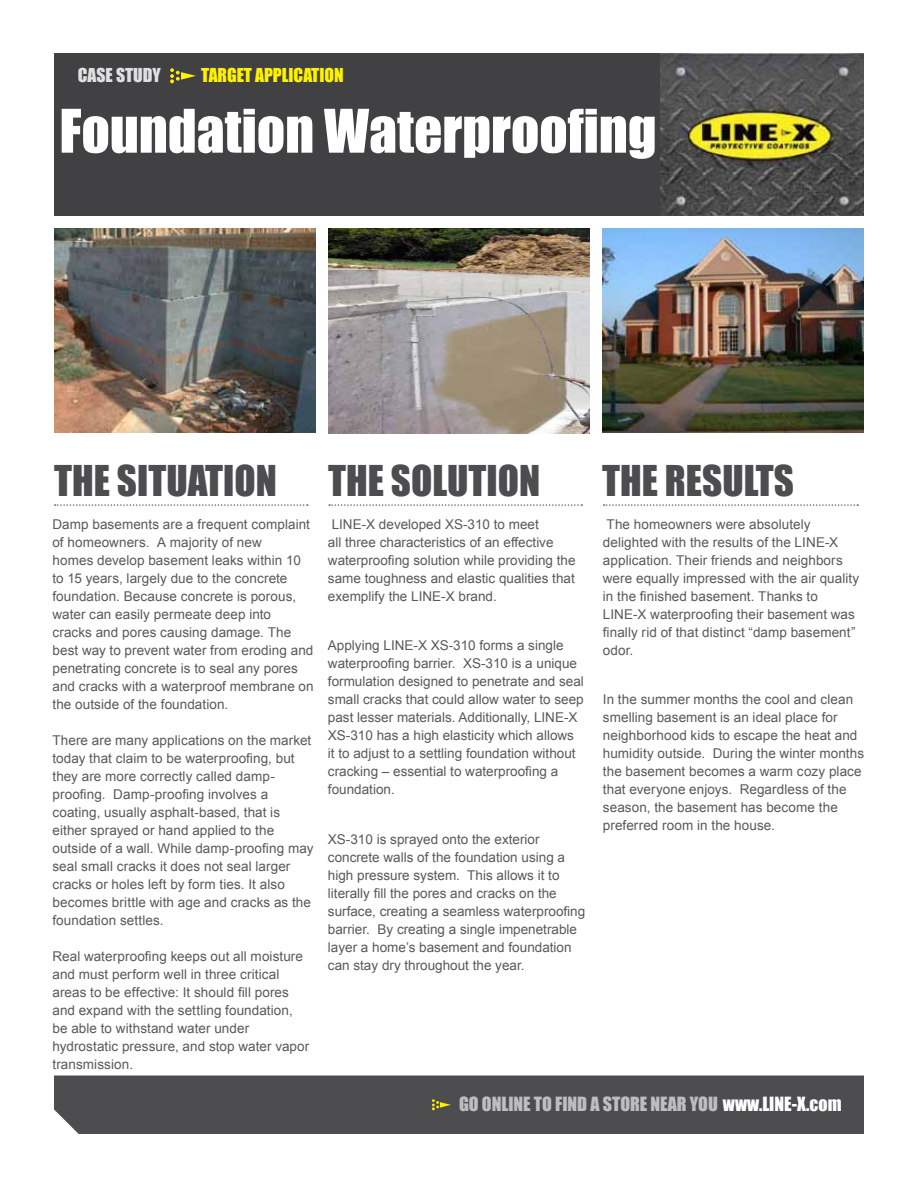
<style>
.page{position:relative;width:918px;height:1188px;background:#fff}
.page>*{position:absolute;margin:0;border:0;box-sizing:border-box;transform-origin:0 0}
.t1{font:55.5px "Impact";color:#fff}
.t2{font:39px "Impact";color:#4d4d4f}
.t3{font:18px "Impact";color:#bcbec0}
.t4{font:18px "Impact";color:#fff}
.t5{font:17.55px "Impact";color:#fff200}
.t6{font:17.55px "Impact";color:#e0e0e1}
.t7{font:13.5px/18px "Arial";letter-spacing:.005em;color:#58595b}
</style>
<div class="page">
<svg style="left:329px;top:504px;width:253px;height:2px"></svg>
<svg style="left:604px;top:504px;width:254px;height:2px"></svg>
<svg style="left:55px;top:504px;width:253px;height:2px"></svg>
<div style="left:54px;top:1076px;width:810px;height:58px;background:#4d4d4f"></div>
<div style="left:54px;top:53px;width:610px;height:162px;background:#414042"></div>
<svg style="left:432px;top:1099px;width:19px;height:11px"></svg>
<svg style="left:170px;top:68px;width:26px;height:15px"></svg>
<img style="left:54px;top:228px;width:262px;height:205px">
<img style="left:328px;top:228px;width:262px;height:205px">
<img style="left:602px;top:228px;width:262px;height:205px">
<img style="left:661px;top:53px;width:203px;height:162px">
<p class="t6" style="left:78px;top:62px;width:85px">case study</p>
<p class="t5" style="left:201px;top:62px;width:144px">target application</p>
<h1 class="t1" style="left:59px;top:88px;width:599px">Foundation Waterproofing</h1>
<h2 class="t2" style="left:54px;top:451px;width:82px">The SITUATION</h2>
<h2 class="t2" style="left:328px;top:451px;width:83px">THE SOLUTION</h2>
<h2 class="t2" style="left:602px;top:451px;width:82px">THE RESULTS</h2>
<p class="t7" style="left:52px;top:515px;width:263px">Damp basements are a frequent complaint of homeowners. A majority of new<br>homes develop basement leaks within 10 to 15 years, largely due to the concrete foundation. Because concrete is porous, water can easily permeate deep into cracks and pores causing damage. The best way to prevent water from eroding and penetrating concrete is to seal any pores and cracks with a waterproof membrane on the outside of the foundation.</p>
<p class="t7" style="left:52px;top:731px;width:263px">There are many applications on the market today that claim to be waterproofing, but they are more correctly called damp&shy;proofing. Damp-proofing involves a coating, usually asphalt-based, that is either sprayed or hand applied to the outside of a wall. While damp-proofing may seal small cracks it does not seal larger cracks or holes left by form ties. It also becomes brittle with age and cracks as the foundation settles.</p>
<p class="t7" style="left:52px;top:947px;width:258px">Real waterproofing keeps out all moisture and must perform well in three critical areas to be effective: It should fill pores and expand with the settling foundation, be able to withstand water under hydrostatic pressure, and stop water vapor transmission.</p>
<p class="t7" style="left:328px;top:515px;width:249px">LINE-X developed XS-310 to meet<br>all three characteristics of an effective waterproofing solution while providing the same toughness and elastic qualities that exemplify the LINE-X brand.</p>
<p class="t7" style="left:328px;top:637px;width:257px">Applying LINE-X XS-310 forms a single waterproofing barrier. XS-310 is a unique formulation designed to penetrate and seal small cracks that could allow water to seep past lesser materials. Additionally, LINE-X XS-310 has a high elasticity which allows it to adjust to a settling foundation without cracking – essential to waterproofing a foundation.</p>
<p class="t7" style="left:328px;top:830px;width:259px">XS-310 is sprayed onto the exterior concrete walls of the foundation using a high pressure system. This allows it to literally fill the pores and cracks on the surface, creating a seamless waterproofing barrier. By creating a single impenetrable layer a home’s basement and foundation can stay dry throughout the year.</p>
<p class="t7" style="left:603px;top:515px;width:258px">The homeowners were absolutely delighted with the results of the LINE-X application. Their friends and neighbors were equally impressed with the air quality in the finished basement. Thanks to LINE-X waterproofing their basement was finally rid of that distinct “damp basement” odor.</p>
<p class="t7" style="left:603px;top:691px;width:263px">In the summer months the cool and clean smelling basement is an ideal place for neighborhood kids to escape the heat and humidity outside. During the winter months the basement becomes a warm cozy place that everyone enjoys. Regardless of the season, the basement has become the preferred room in the house.</p>
<h3 class="t3" style="left:459px;top:1090px;width:32px">GO ONLINE</h3>
<h3 class="t3" style="left:534px;top:1090px;width:79px">TO FIND ASTORE</h3>
<h3 class="t3" style="left:651px;top:1090px;width:10px">NEAR</h3>
<h3 class="t3" style="left:690px;top:1090px;width:11px">YOU</h3>
<h3 class="t4" style="left:723px;top:1090px;width:120px">www.LINE-X.com</h3>
</div>
